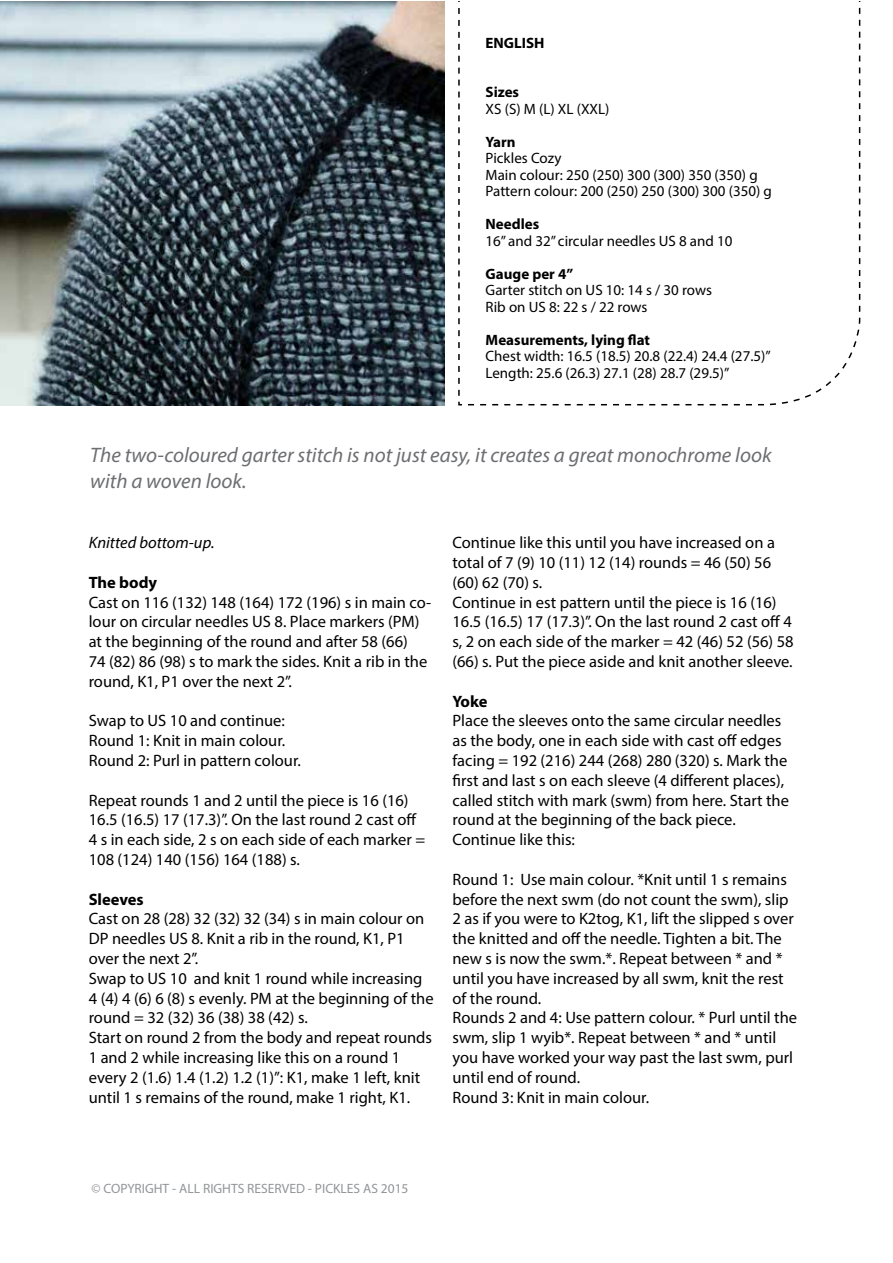
<style>
.page{position:relative;width:893px;height:1263px;background:#fff}
.page>*{position:absolute;margin:0;border:0;box-sizing:border-box;transform-origin:0 0}
.t1{font:italic 21px/25.2px "Myriad Pro";color:#6d6e71}
.t2{font:16.5px/19.8px "Myriad Pro";color:#000}
.t3{font:700 16.5px "Myriad Pro";color:#000}
.t4{font:italic 16.5px "Myriad Pro";color:#000}
.t5{font:15px/16.5px "Myriad Pro";color:#000}
.t6{font:700 15px "Myriad Pro";color:#000}
.t7{font:13.5px "Myriad Pro";color:#939598}
</style>
<div class="page">
<img style="left:0;top:1px;width:444px;height:404px">
<svg style="left:458px;top:1px;width:403px;height:405px"></svg>
<p class="t6" style="left:486px;top:33px;width:60px">ENGLISH</p>
<p class="t6" style="left:486px;top:82px;width:35px">Sizes</p>
<p class="t5" style="left:486px;top:100px;width:125px">XS (S) M (L) XL (XXL)</p>
<p class="t6" style="left:486px;top:132px;width:32px">Yarn</p>
<p class="t5" style="left:486px;top:150px;width:288px">Pickles Cozy<br>Main colour: 250 (250) 300 (300) 350 (350) g<br>Pattern colour: 200 (250) 250 (300) 300 (350) g</p>
<p class="t6" style="left:486px;top:214px;width:55px">Needles</p>
<p class="t5" style="left:486px;top:232px;width:248px">16” and 32” circular needles US 8 and 10</p>
<p class="t6" style="left:486px;top:264px;width:89px">Gauge per 4”</p>
<p class="t5" style="left:486px;top:282px;width:228px">Garter stitch on US 10: 14 s / 30 rows<br>Rib on US 8: 22 s / 22 rows</p>
<p class="t6" style="left:486px;top:330px;width:166px">Measurements, lying flat</p>
<p class="t5" style="left:486px;top:348px;width:287px">Chest width: 16.5 (18.5) 20.8 (22.4) 24.4 (27.5)”<br>Length: 25.6 (26.3) 27.1 (28) 28.7 (29.5)”</p>
<p class="t1" style="left:90px;top:442px;width:683px">The two-coloured garter stitch is not just easy, it creates a great monochrome look with a woven look.</p>
<p class="t4" style="left:89px;top:532px;width:127px">Knitted bottom-up.</p>
<p class="t3" style="left:89px;top:571px;width:70px">The body</p>
<p class="t2" style="left:89px;top:592px;width:344px">Cast on 116 (132) 148 (164) 172 (196) s in main co&shy;lour on circular needles US 8. Place markers (PM) at the beginning of the round and after 58 (66)<br>74 (82) 86 (98) s to mark the sides. Knit a rib in the round, K1, P1 over the next 2”.</p>
<p class="t2" style="left:89px;top:711px;width:214px">Swap to US 10 and continue:<br>Round 1: Knit in main colour.<br>Round 2: Purl in pattern colour.</p>
<p class="t2" style="left:89px;top:790px;width:338px">Repeat rounds 1 and 2 until the piece is 16 (16)<br>16.5 (16.5) 17 (17.3)”. On the last round 2 cast off 4 s in each side, 2 s on each side of each marker = 108 (124) 140 (156) 164 (188) s.</p>
<p class="t3" style="left:89px;top:888px;width:57px">Sleeves</p>
<p class="t2" style="left:89px;top:909px;width:346px">Cast on 28 (28) 32 (32) 32 (34) s in main colour on DP needles US 8. Knit a rib in the round, K1, P1 over the next 2”.<br>Swap to US 10 and knit 1 round while increasing 4 (4) 4 (6) 6 (8) s evenly. PM at the beginning of the round = 32 (32) 36 (38) 38 (42) s.<br>Start on round 2 from the body and repeat rounds 1 and 2 while increasing like this on a round 1 every 2 (1.6) 1.4 (1.2) 1.2 (1)”: K1, make 1 left, knit until 1 s remains of the round, make 1 right, K1.</p>
<p class="t2" style="left:452px;top:532px;width:343px">Continue like this until you have increased on a total of 7 (9) 10 (11) 12 (14) rounds = 46 (50) 56 (60) 62 (70) s.<br>Continue in est pattern until the piece is 16 (16)<br>16.5 (16.5) 17 (17.3)”. On the last round 2 cast off 4 s, 2 on each side of the marker = 42 (46) 52 (56) 58 (66) s. Put the piece aside and knit another sleeve.</p>
<p class="t3" style="left:452px;top:690px;width:37px">Yoke</p>
<p class="t2" style="left:452px;top:711px;width:338px">Place the sleeves onto the same circular needles as the body, one in each side with cast off edges facing = 192 (216) 244 (268) 280 (320) s. Mark the first and last s on each sleeve (4 different places), called stitch with mark (swm) from here. Start the round at the beginning of the back piece.<br>Continue like this:</p>
<p class="t2" style="left:452px;top:869px;width:346px">Round 1: Use main colour. *Knit until 1 s remains before the next swm (do not count the swm), slip 2 as if you were to K2tog, K1, lift the slipped s over the knitted and off the needle. Tighten a bit. The new s is now the swm.*. Repeat between * and * until you have increased by all swm, knit the rest of the round.<br>Rounds 2 and 4: Use pattern colour. * Purl until the swm, slip 1 wyib*. Repeat between * and * until you have worked your way past the last swm, purl until end of round.<br>Round 3: Knit in main colour.</p>
<p class="t7" style="left:92px;top:1180px;width:319px">© COPYRIGHT - ALL RIGHTS RESERVED - PICKLES AS 2015</p>
</div>
